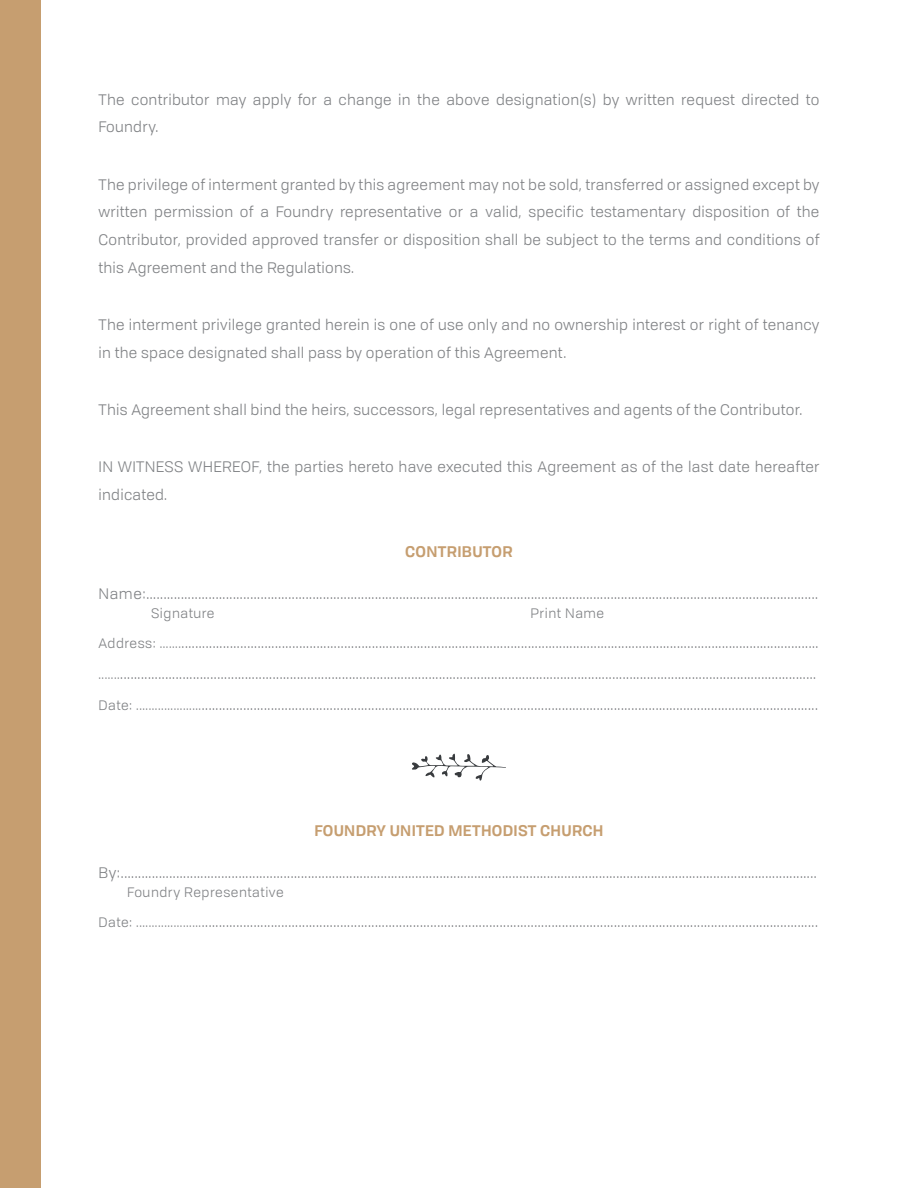
<style>
.page{position:relative;width:918px;height:1188px;background:#fff}
.page>*{position:absolute;margin:0;border:0;box-sizing:border-box;transform-origin:0 0}
.t1{font:15px/27.6px "Tofino Pro Personal";letter-spacing:.02em;color:#808285}
.t2{font:600 15px "Tofino Pro Personal";letter-spacing:.02em;color:#c69e70}
.t3{font:13.5px "Tofino Pro Personal";letter-spacing:.04em;color:#808285}
.s1{font-size:13.5px}
</style>
<div class="page">
<svg style="left:412px;top:754px;width:94px;height:27px"></svg>
<div style="left:0;top:0;width:40px;height:1188px;background:#c69e70"></div>
<p class="t1" style="left:98px;top:85px;width:723px">The contributor may apply for a change in the above designation(s) by written request directed to<br>Foundry.</p>
<p class="t1" style="left:99px;top:169px;width:723px;text-align:justify">The privilege of interment granted by this agreement may not be sold, transferred or assigned except by written permission of a Foundry representative or a valid, specific testamentary disposition of the Contributor, provided approved transfer or disposition shall be subject to the terms and conditions of this Agreement and the Regulations.</p>
<p class="t1" style="left:99px;top:310px;width:722px">The interment privilege granted herein is one of use only and no ownership interest or right of tenancy in the space designated shall pass by operation of this Agreement.</p>
<p class="t1" style="left:99px;top:395px;width:705px">This Agreement shall bind the heirs, successors, legal representatives and agents of the Contributor.</p>
<p class="t1" style="left:99px;top:452px;width:723px">IN WITNESS WHEREOF, the parties hereto have executed this Agreement as of the last date hereafter indicated.</p>
<p class="t2" style="left:405px;top:540px;width:109px">CONTRIBUTOR</p>
<p class="t1" style="left:99px;top:579px;width:721px">Name:..................................................................................................................................................................................................</p>
<p class="t3" style="left:151px;top:603px;width:65px">Signature</p>
<p class="t3" style="left:531px;top:603px;width:75px">Print Name</p>
<p class="t1" style="left:98px;top:627px;width:722px;line-height:30.6px"><span class="s1">Address: .......</span>........................................................................................................................................................................................ <span class="s1">.......</span>.........................................................................................................................................................................................................<br><span class="s1">Date: .....................</span>..................................................................................................................................................................................</p>
<p class="t2" style="left:314px;top:818px;width:291px">FOUNDRY UNITED METHODIST CHURCH</p>
<p class="t1" style="left:99px;top:858px;width:720px">By:.........................................................................................................................................................................................................</p>
<p class="t3" style="left:127px;top:882px;width:158px">Foundry Representative</p>
<p class="t1" style="left:98px;top:907px;width:721px"><span class="s1">Date: .....................</span>..................................................................................................................................................................................</p>
</div>
